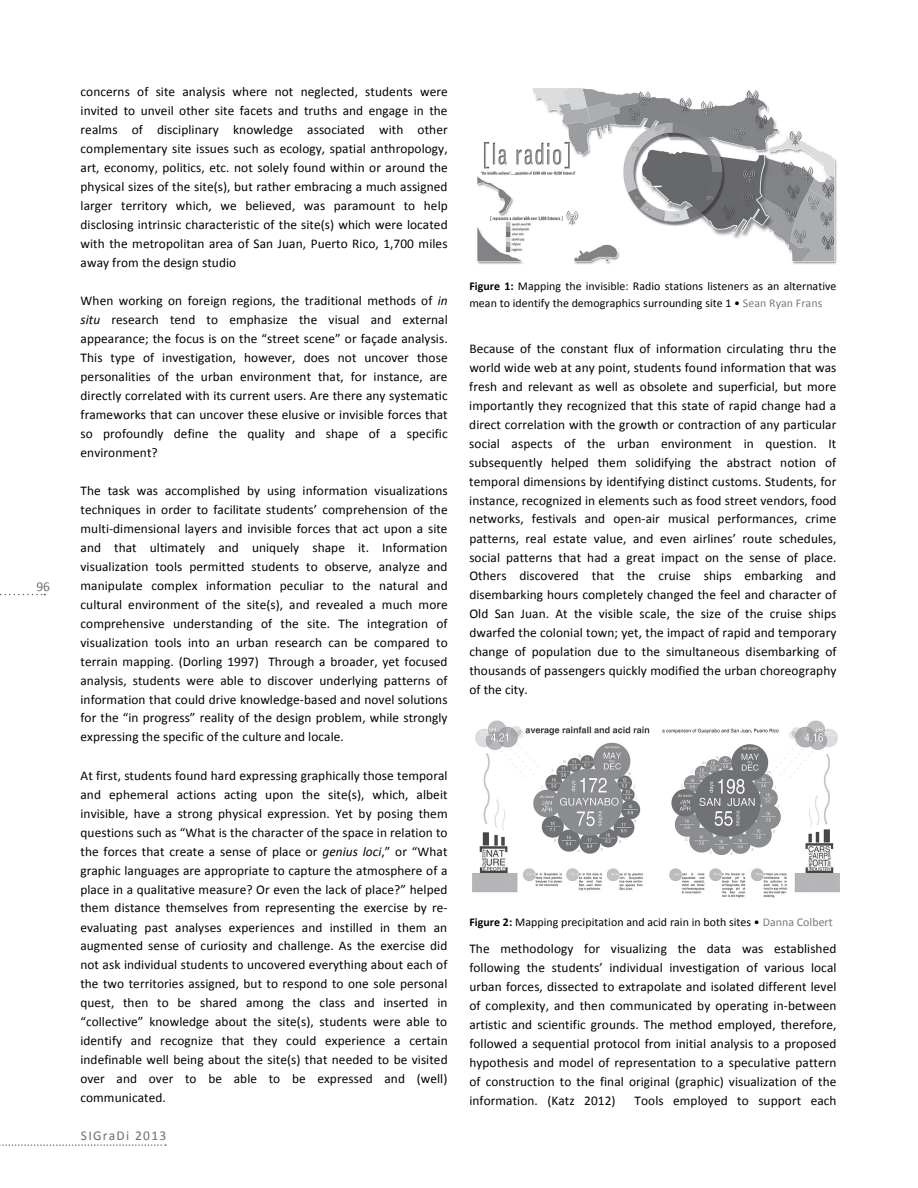
<style>
.page{position:relative;width:918px;height:1188px;background:#fff}
.page>*{position:absolute;margin:0;border:0;box-sizing:border-box;transform-origin:0 0}
.t1{font:13.5px "Calibri";letter-spacing:.1em;color:#6d6f71}
.t2{font:13.35px/18.9px "Calibri";letter-spacing:.005em;color:#010203;text-align:justify}
.t3{font:11.85px/17px "Calibri";letter-spacing:.005em;color:#010203}
.s1{font-style:italic}
.s2{font-weight:700}
.s3{color:#7a7a7a}
</style>
<div class="page">
<svg style="left:0;top:1144px;width:166px;height:2px"></svg>
<svg style="left:0;top:594px;width:45px;height:1px"></svg>
<img style="left:477px;top:88px;width:360px;height:177px">
<img style="left:472px;top:720px;width:368px;height:178px">
<p class="t1" style="left:36px;top:578px;width:15px">96</p>
<p class="t2" style="left:81px;top:82px;width:369px">concerns of site analysis where not neglected, students were invited to unveil other site facets and truths and engage in the realms of disciplinary knowledge associated with other complementary site issues such as ecology, spatial anthropology, art, economy, politics, etc. not solely found within or around the physical sizes of the site(s), but rather embracing a much assigned larger territory which, we believed, was paramount to help disclosing intrinsic characteristic of the site(s) which were located with the metropolitan area of San Juan, Puerto Rico, 1,700 miles away from the design studio</p>
<p class="t2" style="left:81px;top:291px;width:369px">When working on foreign regions, the traditional methods of <span class="s1">in situ</span> research tend to emphasize the visual and external appearance; the focus is on the “street scene” or façade analysis.<br>This type of investigation, however, does not uncover those personalities of the urban environment that, for instance, are directly correlated with its current users. Are there any systematic frameworks that can uncover these elusive or invisible forces that so profoundly define the quality and shape of a specific environment?</p>
<p class="t2" style="left:81px;top:481px;width:369px">The task was accomplished by using information visualizations techniques in order to facilitate students’ comprehension of the multi--‐dimensional layers and invisible forces that act upon a site and that ultimately and uniquely shape it. Information visualization tools permitted students to observe, analyze and manipulate complex information peculiar to the natural and cultural environment of the site(s), and revealed a much more comprehensive understanding of the site. The integration of visualization tools into an urban research can be compared to terrain mapping. (Dorling 1997) Through a broader, yet focused analysis, students were able to discover underlying patterns of information that could drive knowledge--‐based and novel solutions for the “in progress” reality of the design problem, while strongly expressing the specific of the culture and locale.</p>
<p class="t2" style="left:80px;top:766px;width:369px">At first, students found hard expressing graphically those temporal and ephemeral actions acting upon the site(s), which, albeit invisible, have a strong physical expression. Yet by posing them questions such as “What is the character of the space in relation to the forces that create a sense of place or <span class="s1">genius loci</span>,” or “What graphic languages are appropriate to capture the atmosphere of a place in a qualitative measure? Or even the lack of place?” helped them distance themselves from representing the exercise by re--‐ evaluating past analyses experiences and instilled in them an augmented sense of curiosity and challenge. As the exercise did not ask individual students to uncovered everything about each of the two territories assigned, but to respond to one sole personal quest, then to be shared among the class and inserted in “collective” knowledge about the site(s), students were able to identify and recognize that they could experience a certain indefinable well being about the site(s) that needed to be visited over and over to be able to be expressed and (well) communicated.</p>
<p class="t1" style="left:81px;top:1127px;width:87px">SIGraDi 2013</p>
<p class="t3" style="left:469px;top:277px;width:369px"><span class="s2">Figure 1:</span> Mapping the invisible: Radio stations listeners as an alternative mean to identify the demographics surrounding site 1 • <span class="s3">Sean Ryan Frans</span></p>
<p class="t2" style="left:469px;top:339px;width:369px">Because of the constant flux of information circulating thru the world wide web at any point, students found information that was fresh and relevant as well as obsolete and superficial, but more importantly they recognized that this state of rapid change had a direct correlation with the growth or contraction of any particular social aspects of the urban environment in question. It subsequently helped them solidifying the abstract notion of temporal dimensions by identifying distinct customs. Students, for instance, recognized in elements such as food street vendors, food networks, festivals and open--‐air musical performances, crime patterns, real estate value, and even airlines’ route schedules, social patterns that had a great impact on the sense of place.<br>Others discovered that the cruise ships embarking and disembarking hours completely changed the feel and character of Old San Juan. At the visible scale, the size of the cruise ships dwarfed the colonial town; yet, the impact of rapid and temporary change of population due to the simultaneous disembarking of thousands of passengers quickly modified the urban choreography of the city.</p>
<p class="t3" style="left:469px;top:914px;width:365px"><span class="s2">Figure 2:</span> Mapping precipitation and acid rain in both sites • <span class="s3">Danna Colbert</span></p>
<p class="t2" style="left:469px;top:939px;width:369px">The methodology for visualizing the data was established following the students’ individual investigation of various local urban forces, dissected to extrapolate and isolated different level of complexity, and then communicated by operating in--‐between artistic and scientific grounds. The method employed, therefore, followed a sequential protocol from initial analysis to a proposed hypothesis and model of representation to a speculative pattern of construction to the final original (graphic) visualization of the information. (Katz 2012)</p>
<p class="t2" style="left:635px;top:1091px;width:204px">Tools employed to support each</p>
</div>
